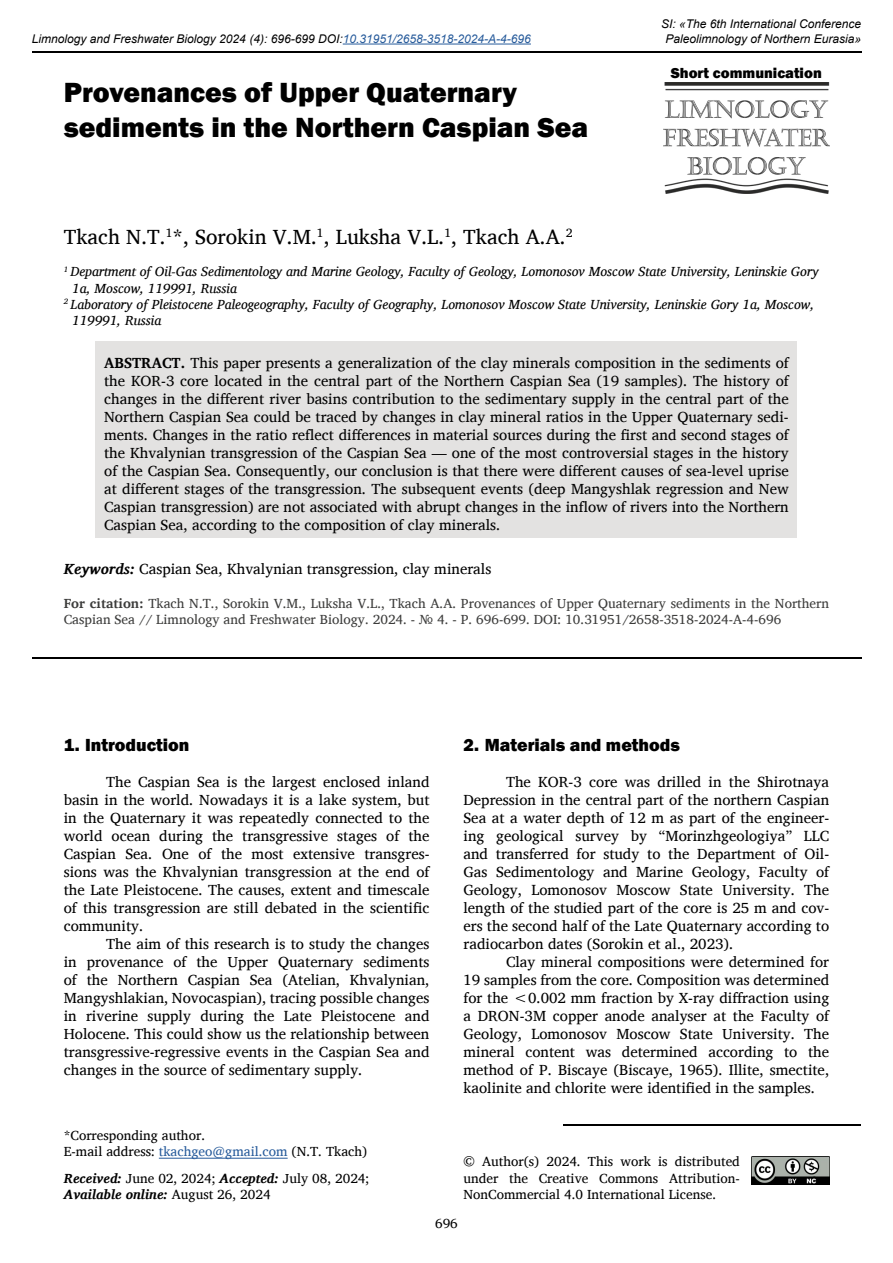
<style>
.page{position:relative;width:893px;height:1263px;background:#fff}
.page>*{position:absolute;margin:0;border:0;box-sizing:border-box;transform-origin:0 0}
.t1{font:800 28.5px/34.2px "Franklin Gothic";color:#000}
.t2{font:21px "Charis SIL";color:#000}
.t3{font:800 18px "Franklin Gothic";color:#000}
.t4{font:15px/18px "Charis SIL";color:#000;text-align:justify}
.t5{font:800 15px "Franklin Gothic";color:#000}
.t6{font:italic 13.5px "Charis SIL";color:#000}
.t7{font:13.5px/16.2px "Charis SIL";color:#000}
.t8{font:13.5px/16.2px "Charis SIL";color:#3c3c3b}
.t9{font:italic 12px/14.4px "Arial";color:#000;text-align:center}
.s1{color:#275b9b}
.s2{font-weight:700}
.s3{font-weight:700;font-style:italic}
</style>
<div class="page">
<hr style="left:32px;top:51px;width:829px;height:2px;background:#000">
<hr style="left:563px;top:1124px;width:298px;height:1px;background:#000">
<img style="left:663px;top:82px;width:166px;height:112px">
<img style="left:751px;top:1157px;width:78px;height:27px">
<hr style="left:343px;top:44px;width:188px;height:1px;background:#275b9b">
<div style="left:96px;top:341px;width:701px;height:197px;background:#e3e2e1"></div>
<hr style="left:159px;top:1158px;width:129px;height:1px;background:#275b9b">
<hr style="left:32px;top:657px;width:829px;height:1px;background:#000">
<p class="t9" style="left:32px;top:32px;width:500px">Limnology and Freshwater Biology 2024 (4): 696-699 DOI:<span class="s1">10.31951/2658-3518-2024-A-4-696</span></p>
<h1 class="t1" style="left:64px;top:76px;width:526px">Provenances of Upper Quaternary sediments in the Northern Caspian Sea</h1>
<p class="t9" style="left:661px;top:17px;width:201px">SI: «The 6th International Conference<br>Paleolimnology of Northern Eurasia»</p>
<p class="t5" style="left:671px;top:63px;width:153px">Short communication</p>
<h2 class="t2" style="left:64px;top:224px;width:510px">Tkach N.T.<sup>1</sup>*, Sorokin V.M.<sup>1</sup>, Luksha V.L.<sup>1</sup>, Tkach A.A.<sup>2</sup></h2>
<p class="t6" style="left:64px;top:264px;width:756px"><sup>1</sup> Department of Oil-Gas Sedimentology and Marine Geology, Faculty of Geology, Lomonosov Moscow State University, Leninskie Gory</p>
<p class="t6" style="left:72px;top:280px;width:166px">1a, Moscow, 119991, Russia</p>
<p class="t6" style="left:64px;top:296px;width:752px"><sup>2</sup> Laboratory of Pleistocene Paleogeography, Faculty of Geography, Lomonosov Moscow State University, Leninskie Gory 1a, Moscow,</p>
<p class="t6" style="left:72px;top:312px;width:91px">119991, Russia</p>
<p class="t4" style="left:104px;top:353px;width:686px"><span class="s2">ABSTRACT.</span> This paper presents a generalization of the clay minerals composition in the sediments of the KOR-3 core located in the central part of the Northern Caspian Sea (19 samples). The history of changes in the different river basins contribution to the sedimentary supply in the central part of the Northern Caspian Sea could be traced by changes in clay mineral ratios in the Upper Quaternary sedi&shy;ments. Changes in the ratio reflect differences in material sources during the first and second stages of the Khvalynian transgression of the Caspian Sea — one of the most controversial stages in the history of the Caspian Sea. Consequently, our conclusion is that there were different causes of sea-level uprise at different stages of the transgression. The subsequent events (deep Mangyshlak regression and New Caspian transgression) are not associated with abrupt changes in the inflow of rivers into the Northern Caspian Sea, according to the composition of clay minerals.</p>
<p class="t4" style="left:64px;top:560px;width:429px"><span class="s3">Keywords:</span> Caspian Sea, Khvalynian transgression, clay minerals</p>
<p class="t8" style="left:64px;top:595px;width:767px"><span class="s2">For citation:</span> Tkach N.T., Sorokin V.M., Luksha V.L., Tkach A.A. Provenances of Upper Quaternary sediments in the Northern<br>Caspian Sea // Limnology and Freshwater Biology. 2024. - № 4. - P. 696-699. DOI: 10.31951/2658-3518-2024-A-4-696</p>
<p class="t3" style="left:64px;top:733px;width:127px">1. Introduction</p>
<p class="t4" style="left:64px;top:773px;width:367px;text-indent:43px">The Caspian Sea is the largest enclosed inland basin in the world. Nowadays it is a lake system, but in the Quaternary it was repeatedly connected to the world ocean during the transgressive stages of the Caspian Sea. One of the most extensive transgres&shy;sions was the Khvalynian transgression at the end of the Late Pleistocene. The causes, extent and timescale of this transgression are still debated in the scientific community.</p>
<p class="t4" style="left:64px;top:935px;width:367px;text-indent:43px">The aim of this research is to study the changes in provenance of the Upper Quaternary sediments of the Northern Caspian Sea (Atelian, Khvalynian, Mangyshlakian, Novocaspian), tracing possible changes in riverine supply during the Late Pleistocene and Holocene. This could show us the relationship between transgressive-regressive events in the Caspian Sea and changes in the source of sedimentary supply.</p>
<p class="t7" style="left:64px;top:1127px;width:305px">*Corresponding author.<br>E-mail address: <span class="s1">tkachgeo@gmail.com</span> (N.T. Tkach)</p>
<p class="t7" style="left:64px;top:1170px;width:307px"><span class="s3">Received:</span> June 02, 2024; <span class="s3">Accepted:</span> July 08, 2024;<br><span class="s3">Available online:</span> August 26, 2024</p>
<p class="t3" style="left:463px;top:733px;width:218px">2. Materials and methods</p>
<p class="t4" style="left:463px;top:773px;width:367px;text-indent:43px">The KOR-3 core was drilled in the Shirotnaya Depression in the central part of the northern Caspian Sea at a water depth of 12 m as part of the engineer&shy;ing geological survey by “Morinzhgeologiya” LLC and transferred for study to the Department of Oil-Gas Sedimentology and Marine Geology, Faculty of Geology, Lomonosov Moscow State University. The length of the studied part of the core is 25 m and cov&shy;ers the second half of the Late Quaternary according to radiocarbon dates (Sorokin et al., 2023).</p>
<p class="t4" style="left:463px;top:953px;width:367px;text-indent:43px">Clay mineral compositions were determined for 19 samples from the core. Composition was determined for the &lt;0.002 mm fraction by X-ray diffraction using a DRON-3M copper anode analyser at the Faculty of Geology, Lomonosov Moscow State University. The mineral content was determined according to the method of P. Biscaye (Biscaye, 1965). Illite, smectite, kaolinite and chlorite were identified in the samples.</p>
<p class="t7" style="left:463px;top:1154px;width:278px;text-align:justify">© Author(s) 2024. This work is distributed under the Creative Commons Attribution-NonCommercial 4.0 International License.</p>
<p class="t7" style="left:435px;top:1215px;width:24px">696</p>
</div>
